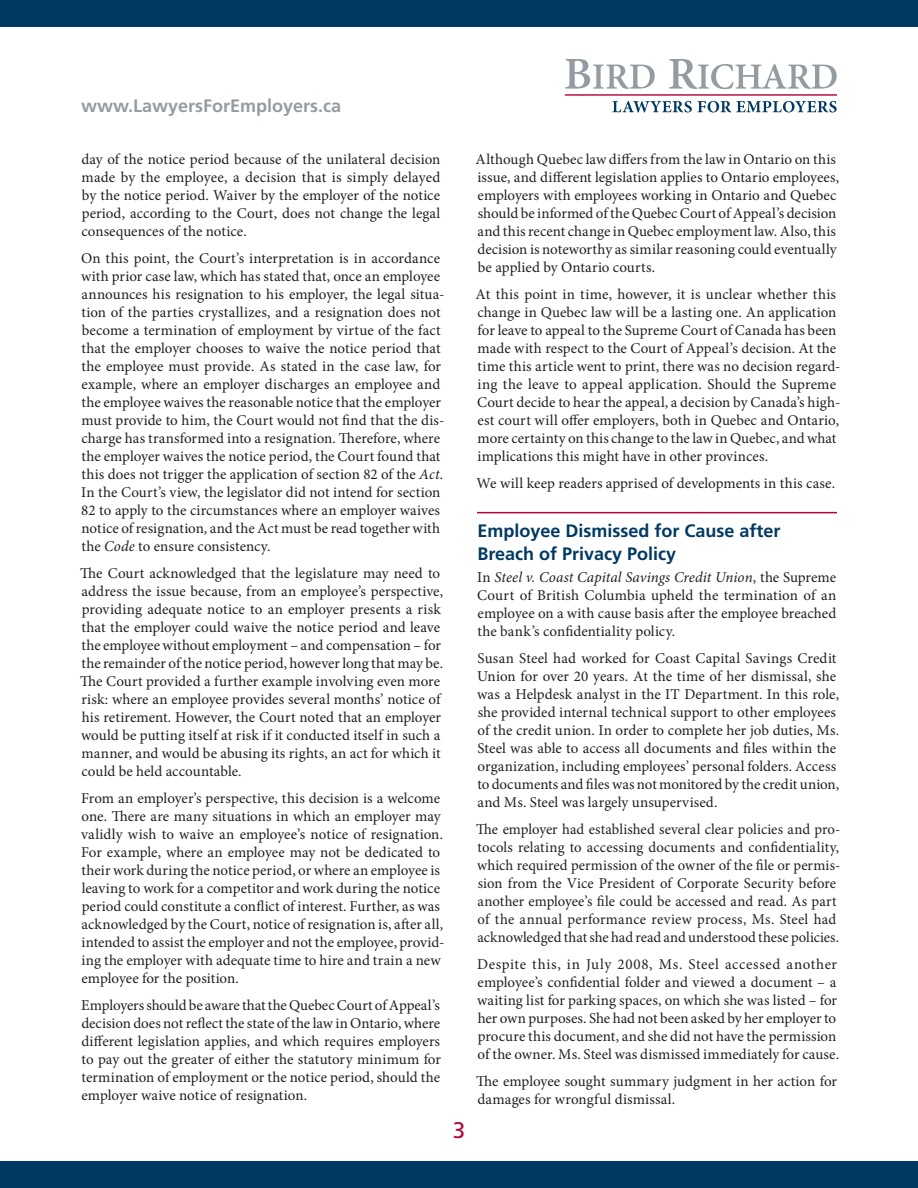
<style>
.page{position:relative;width:918px;height:1188px;background:#fff}
.page>*{position:absolute;margin:0;border:0;box-sizing:border-box;transform-origin:0 0}
.t1{font:22.5px "Frutiger";color:#b50536}
.t2{font:700 18px/22.5px "Frutiger";color:#003a62}
.t3{font:700 18px "Frutiger";color:#959ca1}
.t4{font:15px/18px "Minion Pro";color:#231f20}
.s1{font-style:italic}
</style>
<div class="page">
<hr style="left:477px;top:512px;width:360px;height:1px;background:#b50536">
<div style="left:0;top:1161px;width:918px;height:27px;background:#003a62"></div>
<svg style="left:565px;top:59px;width:90px;height:30px"></svg>
<svg style="left:669px;top:59px;width:168px;height:30px"></svg>
<svg style="left:612px;top:101px;width:80px;height:11px"></svg>
<svg style="left:698px;top:101px;width:139px;height:11px"></svg>
<hr style="left:565px;top:94px;width:272px;height:2px;background:#b50536">
<div style="left:0;top:0;width:918px;height:27px;background:#003a62"></div>
<p class="t3" style="left:81px;top:95px;width:262px">www.LawyersForEmployers.ca</p>
<p class="t4" style="left:81px;top:150px;width:361px;text-align:justify">day of the notice period because of the unilateral decision made by the employee, a decision that is simply delayed by the notice period. Waiver by the employer of the notice period, according to the Court, does not change the legal consequences of the notice.</p>
<p class="t4" style="left:81px;top:249px;width:365px">On this point, the Court’s interpretation is in accordance with prior case law, which has stated that, once an employee announces his resignation to his employer, the legal situa&shy;tion of the parties crystallizes, and a resignation does not become a termination of employment by virtue of the fact that the employer chooses to waive the notice period that the employee must provide. As stated in the case law, for example, where an employer discharges an employee and the employee waives the reasonable notice that the employer must provide to him, the Court would not find that the dis&shy;charge has transformed into a resignation. Therefore, where the employer waives the notice period, the Court found that this does not trigger the application of section 82 of the <span class="s1">Act</span>.<br>In the Court’s view, the legislator did not intend for section 82 to apply to the circumstances where an employer waives notice of resignation, and the Act must be read together with the <span class="s1">Code</span> to ensure consistency.</p>
<p class="t4" style="left:80px;top:564px;width:364px">The Court acknowledged that the legislature may need to address the issue because, from an employee’s perspective, providing adequate notice to an employer presents a risk that the employer could waive the notice period and leave the employee without employment – and compensation – for the remainder of the notice period, however long that may be.<br>The Court provided a further example involving even more risk: where an employee provides several months’ notice of his retirement. However, the Court noted that an employer would be putting itself at risk if it conducted itself in such a manner, and would be abusing its rights, an act for which it could be held accountable.</p>
<p class="t4" style="left:81px;top:789px;width:365px">From an employer’s perspective, this decision is a welcome one. There are many situations in which an employer may validly wish to waive an employee’s notice of resignation.<br>For example, where an employee may not be dedicated to their work during the notice period, or where an employee is leaving to work for a competitor and work during the notice period could constitute a conflict of interest. Further, as was acknowledged by the Court, notice of resignation is, after all, intended to assist the employer and not the employee, provid&shy;ing the employer with adequate time to hire and train a new employee for the position.</p>
<p class="t4" style="left:81px;top:996px;width:361px;text-align:justify">Employers should be aware that the Quebec Court of Appeal’s decision does not reflect the state of the law in Ontario, where different legislation applies, and which requires employers to pay out the greater of either the statutory minimum for termination of employment or the notice period, should the employer waive notice of resignation.</p>
<h1 class="t1" style="left:453px;top:1117px;width:14px">3</h1>
<p class="t4" style="left:476px;top:150px;width:365px">Although Quebec law differs from the law in Ontario on this issue, and different legislation applies to Ontario employees, employers with employees working in Ontario and Quebec should be informed of the Quebec Court of Appeal’s decision and this recent change in Quebec employment law. Also, this decision is noteworthy as similar reasoning could eventually be applied by Ontario courts.</p>
<p class="t4" style="left:476px;top:285px;width:366px">At this point in time, however, it is unclear whether this change in Quebec law will be a lasting one. An application for leave to appeal to the Supreme Court of Canada has been made with respect to the Court of Appeal’s decision. At the time this article went to print, there was no decision regard&shy;ing the leave to appeal application. Should the Supreme Court decide to hear the appeal, a decision by Canada’s high&shy;est court will offer employers, both in Quebec and Ontario, more certainty on this change to the law in Quebec, and what implications this might have in other provinces.</p>
<p class="t4" style="left:477px;top:474px;width:360px">We will keep readers apprised of developments in this case.</p>
<p class="t2" style="left:477px;top:520px;width:305px">Employee Dismissed for Cause after<br>Breach of Privacy Policy</p>
<p class="t4" style="left:477px;top:569px;width:361px;text-align:justify">In <span class="s1">Steel v. Coast Capital Savings Credit Union</span>, the Supreme Court of British Columbia upheld the termination of an employee on a with cause basis after the employee breached the bank’s confidentiality policy.</p>
<p class="t4" style="left:477px;top:650px;width:364px">Susan Steel had worked for Coast Capital Savings Credit Union for over 20 years. At the time of her dismissal, she was a Helpdesk analyst in the IT Department. In this role, she provided internal technical support to other employees of the credit union. In order to complete her job duties, Ms.<br>Steel was able to access all documents and files within the organization, including employees’ personal folders. Access to documents and files was not monitored by the credit union, and Ms. Steel was largely unsupervised.</p>
<p class="t4" style="left:476px;top:821px;width:366px">The employer had established several clear policies and pro&shy;tocols relating to accessing documents and confidentiality, which required permission of the owner of the file or permis&shy;sion from the Vice President of Corporate Security before another employee’s file could be accessed and read. As part of the annual performance review process, Ms. Steel had acknowledged that she had read and understood these policies.</p>
<p class="t4" style="left:477px;top:956px;width:363px">Despite this, in July 2008, Ms. Steel accessed another employee’s confidential folder and viewed a document – a waiting list for parking spaces, on which she was listed – for her own purposes. She had not been asked by her employer to procure this document, and she did not have the permission of the owner. Ms. Steel was dismissed immediately for cause.</p>
<p class="t4" style="left:476px;top:1073px;width:362px">The employee sought summary judgment in her action for damages for wrongful dismissal.</p>
</div>
